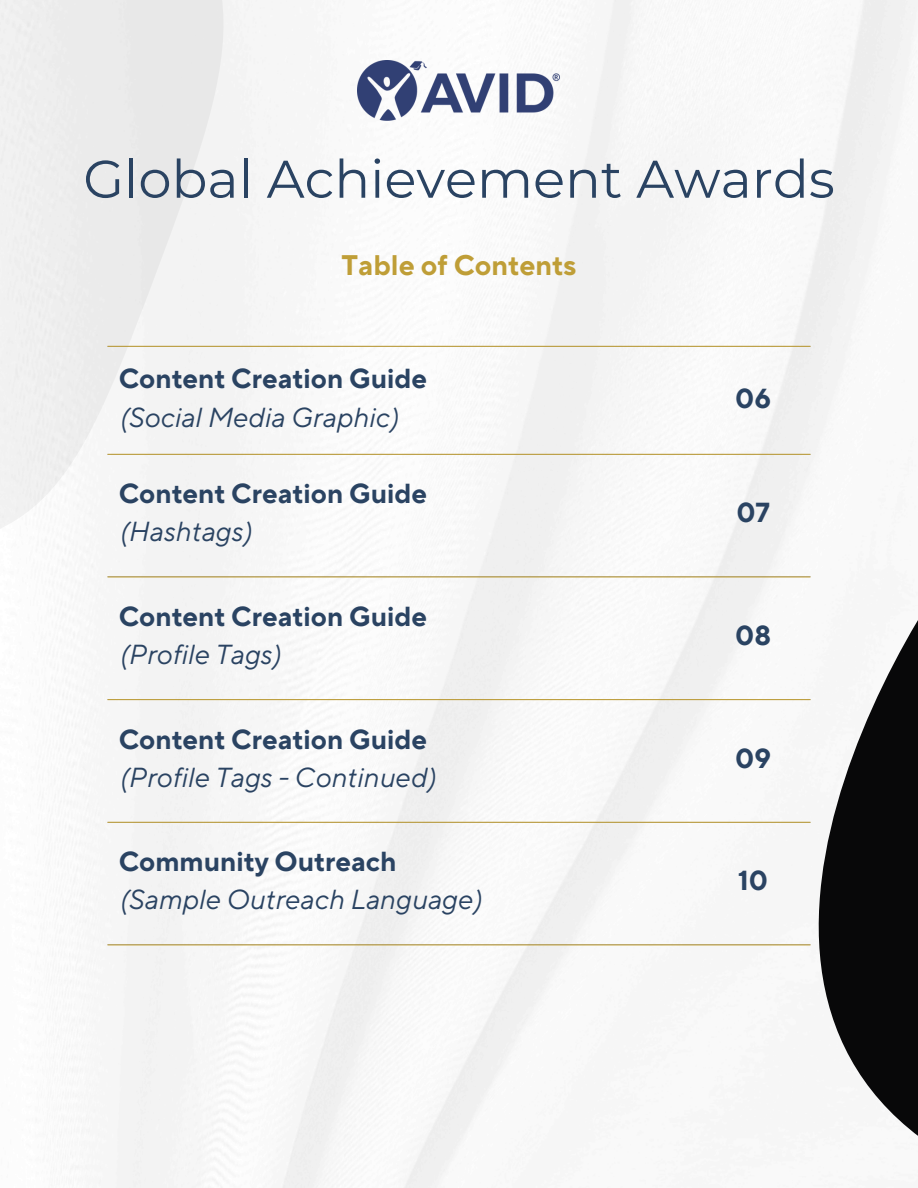
<style>
.page{position:relative;width:918px;height:1188px;background:#fff}
.page>*{position:absolute;margin:0;border:0;box-sizing:border-box;transform-origin:0 0}
.t1{font:52.95px "Montserrat";color:#2a4362}
.t2{font:700 28.2px "TT Norms Pro";color:#bf9e37}
.t3{font:700 27.45px "TT Norms Pro";color:#2a4362}
.t4{font:italic 27.45px "TT Norms Pro";color:#2a4362}
</style>
<div class="page">
<img style="left:42px;top:0;width:876px;height:1188px">
<svg style="left:669px;top:389px;width:249px;height:799px;fill:#f6f6f6"></svg>
<svg style="left:0;top:0;width:305px;height:581px;fill:#f3f3f3"></svg>
<hr style="left:108px;top:346px;width:702px;height:1px;background:#bf9e37">
<hr style="left:108px;top:454px;width:702px;height:1px;background:#bf9e37">
<hr style="left:108px;top:576px;width:702px;height:1px;background:#bf9e37">
<hr style="left:108px;top:699px;width:702px;height:1px;background:#bf9e37">
<hr style="left:108px;top:822px;width:702px;height:1px;background:#bf9e37">
<hr style="left:108px;top:944px;width:702px;height:1px;background:#bf9e37">
<img style="left:358px;top:61px;width:202px;height:63px">
<p class="t1" style="left:83px;top:146px;width:753px">Global Achievement Awards</p>
<p class="t2" style="left:342px;top:248px;width:236px">Table of Contents</p>
<p class="t3" style="left:119px;top:362px;width:310px">Content Creation Guide</p>
<p class="t4" style="left:119px;top:401px;width:281px">(Social Media Graphic)</p>
<p class="t3" style="left:119px;top:477px;width:310px">Content Creation Guide</p>
<p class="t4" style="left:119px;top:515px;width:134px">(Hashtags)</p>
<p class="t3" style="left:119px;top:600px;width:310px">Content Creation Guide</p>
<p class="t4" style="left:119px;top:638px;width:163px">(Profile Tags)</p>
<p class="t3" style="left:119px;top:722px;width:310px">Content Creation Guide</p>
<p class="t4" style="left:119px;top:761px;width:318px">(Profile Tags - Continued)</p>
<p class="t3" style="left:119px;top:845px;width:279px">Community Outreach</p>
<p class="t4" style="left:119px;top:883px;width:364px">(Sample Outreach Language)</p>
<h1 class="t3" style="left:735px;top:382px;width:37px">06</h1>
<p class="t3" style="left:736px;top:496px;width:35px">07</p>
<p class="t3" style="left:735px;top:619px;width:37px">08</p>
<p class="t3" style="left:735px;top:742px;width:37px">09</p>
<p class="t3" style="left:738px;top:864px;width:31px">10</p>
</div>
